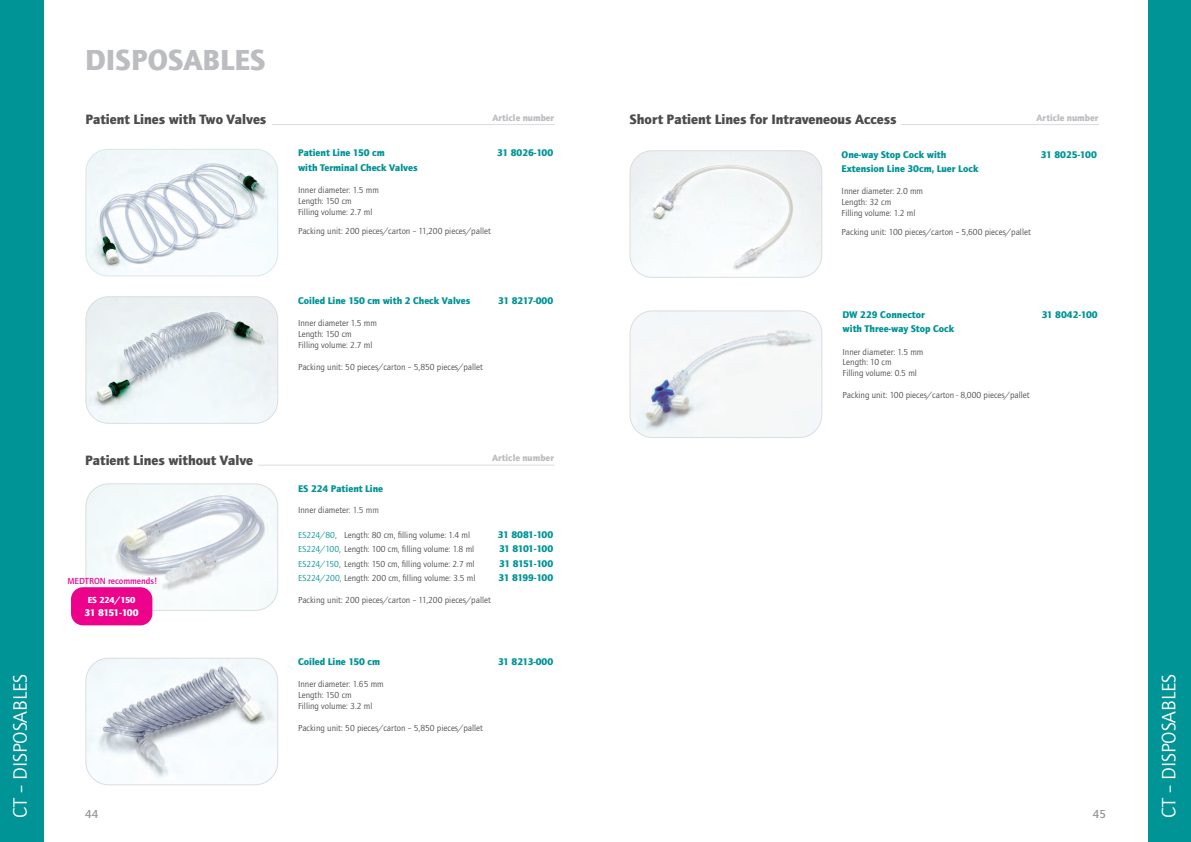
<style>
.page{position:relative;width:1191px;height:842px;background:#fff}
.page>*{position:absolute;margin:0;border:0;box-sizing:border-box;transform-origin:0 0}
.t1{font:900 30px "Quay Sans ITC Std";color:#bcbdc0}
.t2{font:20px "Quay Sans ITC Std";color:#fff}
.t3{font:900 14px "Quay Sans ITC Std";color:#4b4c4d}
.t4{font:500 12px "Quay Sans ITC Std";color:#939598}
.t5{font:900 10px "Quay Sans ITC Std";color:#009497}
.t6{font:900 10px "Quay Sans ITC Std";letter-spacing:-.035em;color:#009497}
.t7{font:900 10px "Quay Sans ITC Std";letter-spacing:-.06em;color:#009497}
.t8{font:900 10px "Quay Sans ITC Std";letter-spacing:-.03em;color:#009497}
.t9{font:900 10px "Quay Sans ITC Std";letter-spacing:-.065em;color:#009497}
.t10{font:900 10px "Quay Sans ITC Std";letter-spacing:-.065em;color:#fff}
.t11{font:900 9.5px "Quay Sans ITC Std";color:#bcbdc0}
.t12{font:500 9.1px "Quay Sans ITC Std";color:#ed028c}
.t13{font:9px/11px "Quay Sans ITC Std";color:#4b4c4d}
.t14{font:900 9px "Quay Sans ITC Std";color:#fff}
.s1{color:#57585a}
.s2{color:#009497}
</style>
<div class="page">
<div style="left:0;top:0;width:43px;height:842px;background:#009497"></div>
<div style="left:1148px;top:0;width:43px;height:842px;background:#009497"></div>
<hr style="left:900px;top:124px;width:199px;height:1px;background:#dcdddf">
<img style="left:631px;top:152px;width:191px;height:124px">
<div style="left:629px;top:150px;width:193px;height:128px;border:1px solid #dcdddf;border-radius:22px"></div>
<img style="left:631px;top:312px;width:191px;height:125px">
<div style="left:629px;top:310px;width:193px;height:128px;border:1px solid #dcdddf;border-radius:23px"></div>
<hr style="left:272px;top:124px;width:283px;height:1px;background:#dcdddf">
<img style="left:87px;top:149px;width:191px;height:127px">
<div style="left:85px;top:149px;width:193px;height:127px;border:1px solid #d7e9ea;border-radius:22px"></div>
<img style="left:87px;top:298px;width:191px;height:124px">
<div style="left:85px;top:296px;width:193px;height:128px;border:1px solid #dcdddf;border-radius:23px"></div>
<img style="left:87px;top:658px;width:191px;height:127px">
<div style="left:85px;top:658px;width:193px;height:127px;border:1px solid #dcdddf;border-radius:23px"></div>
<img style="left:87px;top:485px;width:191px;height:124px">
<div style="left:85px;top:483px;width:193px;height:128px;border:1px solid #dcdddf;border-radius:23px"></div>
<div style="left:71px;top:587px;width:81px;height:38px;background:#ed028c;border-radius:12px"></div>
<hr style="left:258px;top:465px;width:296px;height:1px;background:#dcdddf">
<h2 class="t2" style="left:9px;top:818px;width:146px;rotate:-90deg">CT – DISPOSABLES</h2>
<h1 class="t1" style="left:85px;top:42px;width:182px">DISPOSABLES</h1>
<h3 class="t3" style="left:85px;top:111px;width:182px">Patient Lines with Two Valves</h3>
<p class="t11" style="left:492px;top:112px;width:63px">Article number</p>
<p class="t5" style="left:298px;top:147px;width:88px">Patient Line 150 cm</p>
<p class="t5" style="left:497px;top:147px;width:57px">31 8026-100</p>
<p class="t5" style="left:298px;top:162px;width:121px">with Terminal Check Valves</p>
<p class="t13" style="left:298px;top:185px;width:82px">Inner diameter: 1.5 mm<br>Length: 150 cm<br>Filling volume: 2.7 ml</p>
<p class="t13" style="left:298px;top:226px;width:194px">Packing unit: 200 pieces/carton – 11,200 pieces/pallet</p>
<p class="t5" style="left:298px;top:295px;width:174px">Coiled Line 150 cm with 2 Check Valves</p>
<p class="t6" style="left:498px;top:295px;width:56px">31 8217-000</p>
<p class="t13" style="left:298px;top:317px;width:80px">Inner diameter 1.5 mm<br>Length: 150 cm<br>Filling volume: 2.7 ml</p>
<p class="t13" style="left:298px;top:361px;width:186px">Packing unit: 50 pieces/carton – 5,850 pieces/pallet</p>
<h3 class="t3" style="left:85px;top:452px;width:169px">Patient Lines without Valve</h3>
<p class="t11" style="left:492px;top:452px;width:63px">Article number</p>
<p class="t12" style="left:67px;top:576px;width:91px">MEDTRON recommends!</p>
<p class="t5" style="left:298px;top:483px;width:87px">ES 224 Patient Line</p>
<p class="t13" style="left:298px;top:505px;width:82px">Inner diameter: <span class="s1">1.5 mm</span></p>
<p class="t13" style="left:298px;top:530px;width:173px"><span class="s2">ES224/80</span><span class="s1">,</span> Length: 80 cm, filling volume: 1.4 ml</p>
<p class="t8" style="left:498px;top:529px;width:57px">31 8081-100</p>
<p class="t13" style="left:298px;top:544px;width:178px"><span class="s2">ES224/100</span><span class="s1">,</span> Length: 100 cm, filling volume: 1.8 ml</p>
<p class="t7" style="left:499px;top:543px;width:56px">31 8101-100</p>
<p class="t13" style="left:298px;top:559px;width:178px"><span class="s2">ES224/150</span><span class="s1">,</span> Length: 150 cm, filling volume: 2.7 ml</p>
<p class="t9" style="left:499px;top:558px;width:55px">31 8151-100</p>
<p class="t13" style="left:298px;top:573px;width:179px"><span class="s2">ES224/200</span><span class="s1">,</span> Length: 200 cm, filling volume: 3.5 ml</p>
<p class="t7" style="left:498px;top:572px;width:56px">31 8199-100</p>
<p class="t14" style="left:88px;top:594px;width:49px">ES 224/150</p>
<p class="t13" style="left:298px;top:595px;width:194px">Packing unit: 200 pieces/carton – 11,200 pieces/pallet</p>
<p class="t10" style="left:85px;top:606px;width:55px">31 8151-100</p>
<p class="t5" style="left:298px;top:656px;width:84px">Coiled Line 150 cm</p>
<p class="t6" style="left:498px;top:656px;width:57px">31 8213-000</p>
<p class="t13" style="left:298px;top:679px;width:87px">Inner diameter: 1.65 mm<br>Length: 150 cm<br>Filling volume: 3.2 ml</p>
<p class="t13" style="left:298px;top:723px;width:186px">Packing unit: 50 pieces/carton – 5,850 pieces/pallet</p>
<h3 class="t3" style="left:629px;top:111px;width:269px">Short Patient Lines for Intraveneous Access</h3>
<p class="t11" style="left:1036px;top:112px;width:63px">Article number</p>
<p class="t5" style="left:841px;top:149px;width:106px">One-way Stop Cock with</p>
<p class="t5" style="left:1040px;top:149px;width:57px">31 8025-100</p>
<p class="t5" style="left:841px;top:163px;width:138px">Extension Line 30cm, Luer Lock</p>
<p class="t13" style="left:841px;top:186px;width:83px">Inner diameter: 2.0 mm<br>Length: 32 cm<br>Filling volume: 1.2 ml</p>
<p class="t13" style="left:841px;top:227px;width:191px">Packing unit: 100 pieces/carton – 5,600 pieces/pallet</p>
<p class="t5" style="left:842px;top:309px;width:84px">DW 229 Connector</p>
<p class="t5" style="left:1041px;top:309px;width:58px">31 8042-100</p>
<p class="t5" style="left:842px;top:323px;width:113px">with Three-way Stop Cock</p>
<p class="t13" style="left:842px;top:346px;width:82px">Inner diameter: 1.5 mm<br>Length: 10 cm<br>Filling volume: 0.5 ml</p>
<p class="t13" style="left:842px;top:390px;width:188px">Packing unit: 100 pieces/carton - 8,000 pieces/pallet</p>
<h3 class="t4" style="left:85px;top:807px;width:15px">44</h3>
<h3 class="t4" style="left:1092px;top:807px;width:15px">45</h3>
<h2 class="t2" style="left:1158px;top:818px;width:146px;rotate:-90deg">CT – DISPOSABLES</h2>
</div>
